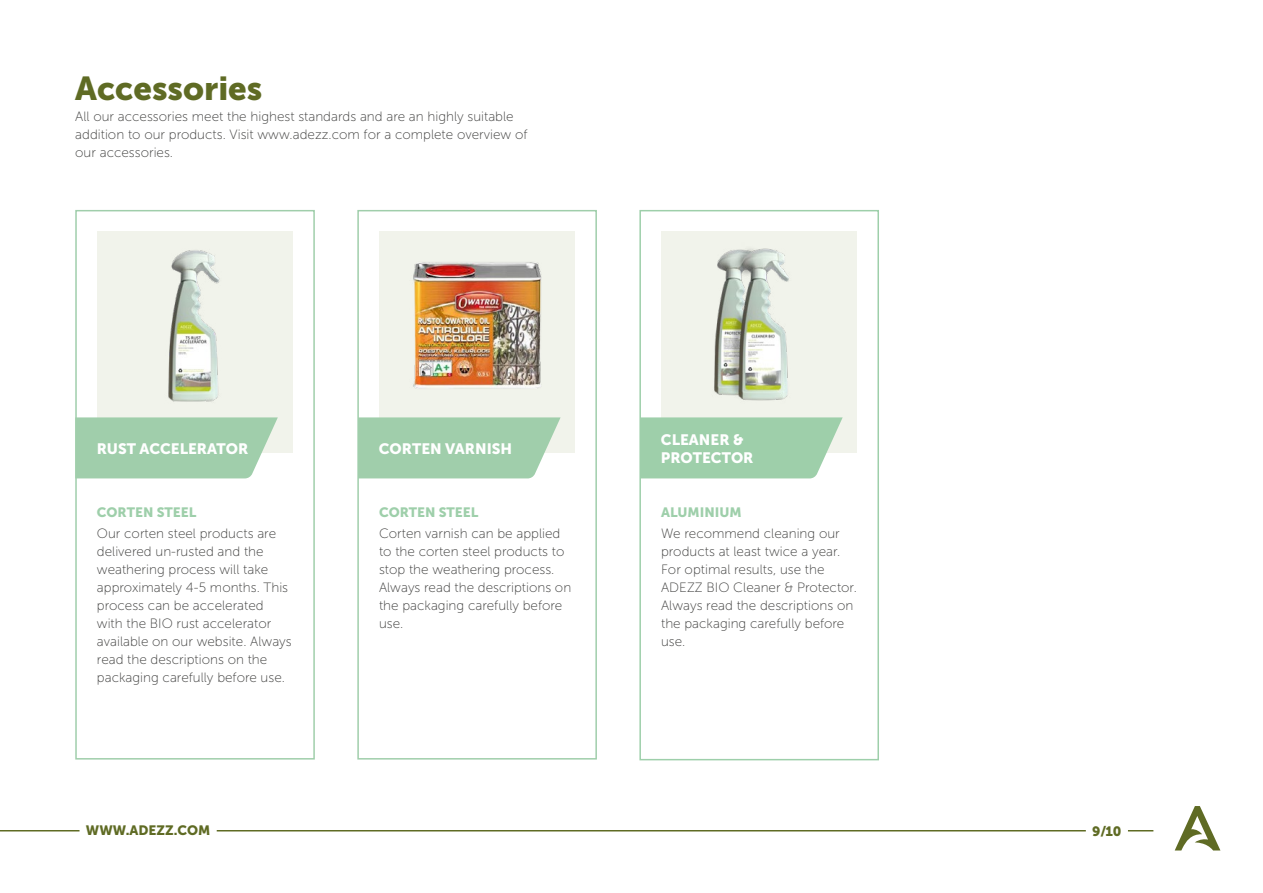
<style>
.page{position:relative;width:1263px;height:893px;background:#fff}
.page>*{position:absolute;margin:0;border:0;box-sizing:border-box;transform-origin:0 0}
.t1{font:33px "Museo Sans 900";color:#5f6b24}
.t2{font:15px/18px "Museo Sans 900";color:#fff}
.t3{font:13.5px/18px "Museo Sans 100";color:#3c3c3b}
.t4{font:13.5px "Museo Sans 900";color:#9ecfaa}
.t5{font:13.5px "Museo Sans 900";color:#5f6b24}
</style>
<div class="page">
<svg style="left:1175px;top:806px;width:45px;height:44px"></svg>
<svg style="left:1128px;top:830px;width:25px;height:1px"></svg>
<hr style="left:0;top:830px;width:80px;height:1px;background:#5f6b24">
<hr style="left:217px;top:830px;width:869px;height:1px;background:#5f6b24">
<div style="left:97px;top:231px;width:196px;height:222px;background:#f1f3eb"></div>
<div style="left:379px;top:231px;width:196px;height:222px;background:#f1f3eb"></div>
<svg style="left:360px;top:417px;width:201px;height:61px;background:#a6d1b0"></svg>
<svg style="left:78px;top:417px;width:200px;height:61px;background:#a6d1b0"></svg>
<div style="left:75px;top:210px;width:240px;height:550px;border:2px solid #a0ceab"></div>
<div style="left:357px;top:210px;width:240px;height:550px;border:2px solid #a0ceab"></div>
<img style="left:168px;top:250px;width:52px;height:152px">
<img style="left:413px;top:262px;width:129px;height:127px">
<div style="left:661px;top:231px;width:196px;height:222px;background:#f1f3eb"></div>
<svg style="left:642px;top:417px;width:201px;height:61px;background:#a4d2af"></svg>
<div style="left:639px;top:210px;width:240px;height:550px;border:2px solid #9ecfaa"></div>
<img style="left:714px;top:248px;width:75px;height:153px">
<h1 class="t1" style="left:75px;top:70px;width:189px">Accessories</h1>
<p class="t3" style="left:75px;top:107px;width:454px">All our accessories meet the highest standards and are an highly suitable addition to our products. Visit www.adezz.com for a complete overview of our accessories.</p>
<p class="t2" style="left:97px;top:439px;width:153px">RUST ACCELERATOR</p>
<p class="t2" style="left:379px;top:439px;width:135px">CORTEN VARNISH</p>
<p class="t2" style="left:661px;top:430px;width:94px">CLEANER &amp;<br>PROTECTOR</p>
<p class="t4" style="left:97px;top:505px;width:101px">CORTEN STEEL</p>
<p class="t4" style="left:379px;top:505px;width:101px">CORTEN STEEL</p>
<p class="t4" style="left:661px;top:505px;width:82px">ALUMINIUM</p>
<p class="t3" style="left:97px;top:524px;width:196px">Our corten steel products are delivered un-rusted and the weathering process will take approximately 4-5 months. This process can be accelerated with the BIO rust accelerator available on our website. Always read the descriptions on the packaging carefully before use.</p>
<p class="t3" style="left:379px;top:524px;width:194px">Corten varnish can be applied to the corten steel products to stop the weathering process.<br>Always read the descriptions on the packaging carefully before use.</p>
<p class="t3" style="left:661px;top:524px;width:197px">We recommend cleaning our products at least twice a year.<br>For optimal results, use the<br>ADEZZ BIO Cleaner &amp; Protector.<br>Always read the descriptions on the packaging carefully before use.</p>
<p class="t5" style="left:86px;top:823px;width:126px">WWW.ADEZZ.COM</p>
<p class="t5" style="left:1092px;top:823px;width:31px">9/10</p>
</div>
